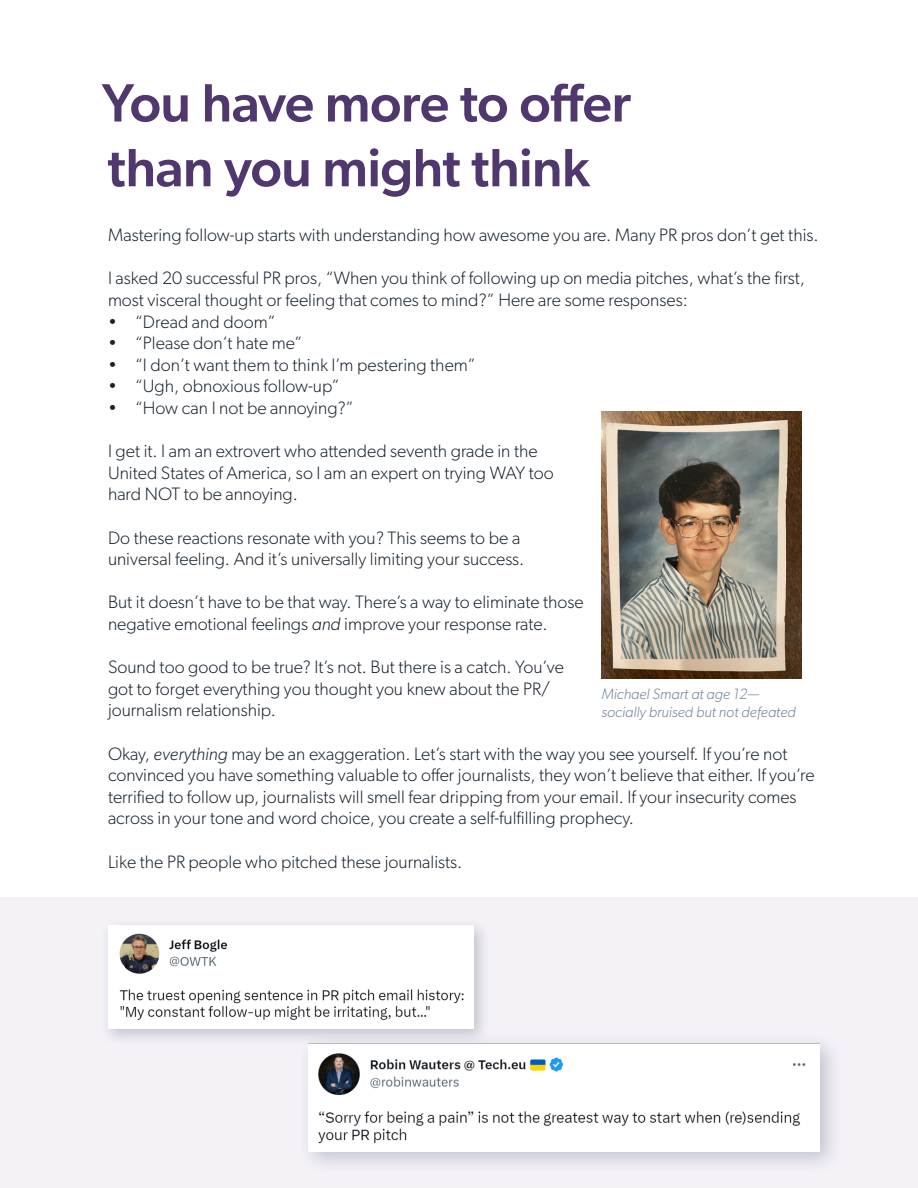
<style>
.page{position:relative;width:918px;height:1188px;background:#fff}
.page>*{position:absolute;margin:0;border:0;box-sizing:border-box;transform-origin:0 0}
.t1{font:500 54px/64.8px "Gibson";letter-spacing:-.01em;color:#50376d}
.t2{font:300 18px/21.6px "Gibson";color:#18232e}
.t3{font:italic 300 15px/18px "Gibson";color:#70859c}
.s1{font-style:italic}
</style>
<div class="page">
<div style="left:0;top:898px;width:918px;height:290px;background:#f4f1f7"></div>
<img style="left:602px;top:412px;width:199px;height:266px">
<div style="left:100px;top:917px;width:391px;height:129px;background:#203856;opacity:.25"></div>
<img style="left:108px;top:926px;width:366px;height:103px">
<div style="left:297px;top:1033px;width:546px;height:142px;background:#203856;opacity:.25"></div>
<img style="left:308px;top:1044px;width:512px;height:107px">
<h1 class="t1" style="left:102px;top:69px;width:531px">You have more to offer than you might think</h1>
<p class="t2" style="left:108px;top:224px;width:712px">Mastering follow-up starts with understanding how awesome you are. Many PR pros don’t get this.</p>
<p class="t2" style="left:108px;top:267px;width:698px">I asked 20 successful PR pros, “When you think of following up on media pitches, what’s the first, most visceral thought or feeling that comes to mind?” Here are some responses:</p>
<p class="t2" style="left:108px;top:310px;width:169px">• “Dread and doom”</p>
<p class="t2" style="left:108px;top:332px;width:196px">• “Please don’t hate me”</p>
<p class="t2" style="left:108px;top:354px;width:369px">• “I don’t want them to think I’m pestering them”</p>
<p class="t2" style="left:108px;top:375px;width:233px">• “Ugh, obnoxious follow-up”</p>
<p class="t2" style="left:108px;top:397px;width:247px">• “How can I not be annoying?”</p>
<p class="t2" style="left:108px;top:440px;width:447px">I get it. I am an extrovert who attended seventh grade in the<br>United States of America, so I am an expert on trying WAY too hard NOT to be annoying.</p>
<p class="t2" style="left:108px;top:526px;width:418px">Do these reactions resonate with you? This seems to be a universal feeling. And it’s universally limiting your success.</p>
<p class="t2" style="left:108px;top:591px;width:477px">But it doesn’t have to be that way. There’s a way to eliminate those negative emotional feelings <span class="s1">and</span> improve your response rate.</p>
<p class="t2" style="left:108px;top:656px;width:457px">Sound too good to be true? It’s not. But there is a catch. You’ve got to forget everything you thought you knew about the PR/ journalism relationship.</p>
<p class="t2" style="left:108px;top:742px;width:708px">Okay, <span class="s1">everything</span> may be an exaggeration. Let’s start with the way you see yourself. If you’re not convinced you have something valuable to offer journalists, they won’t believe that either. If you’re terrified to follow up, journalists will smell fear dripping from your email. If your insecurity comes across in your tone and word choice, you create a self-fulfilling prophecy.</p>
<p class="t2" style="left:108px;top:850px;width:356px">Like the PR people who pitched these journalists.</p>
<p class="t3" style="left:602px;top:685px;width:196px">Michael Smart at age 12— socially bruised but not defeated</p>
</div>
